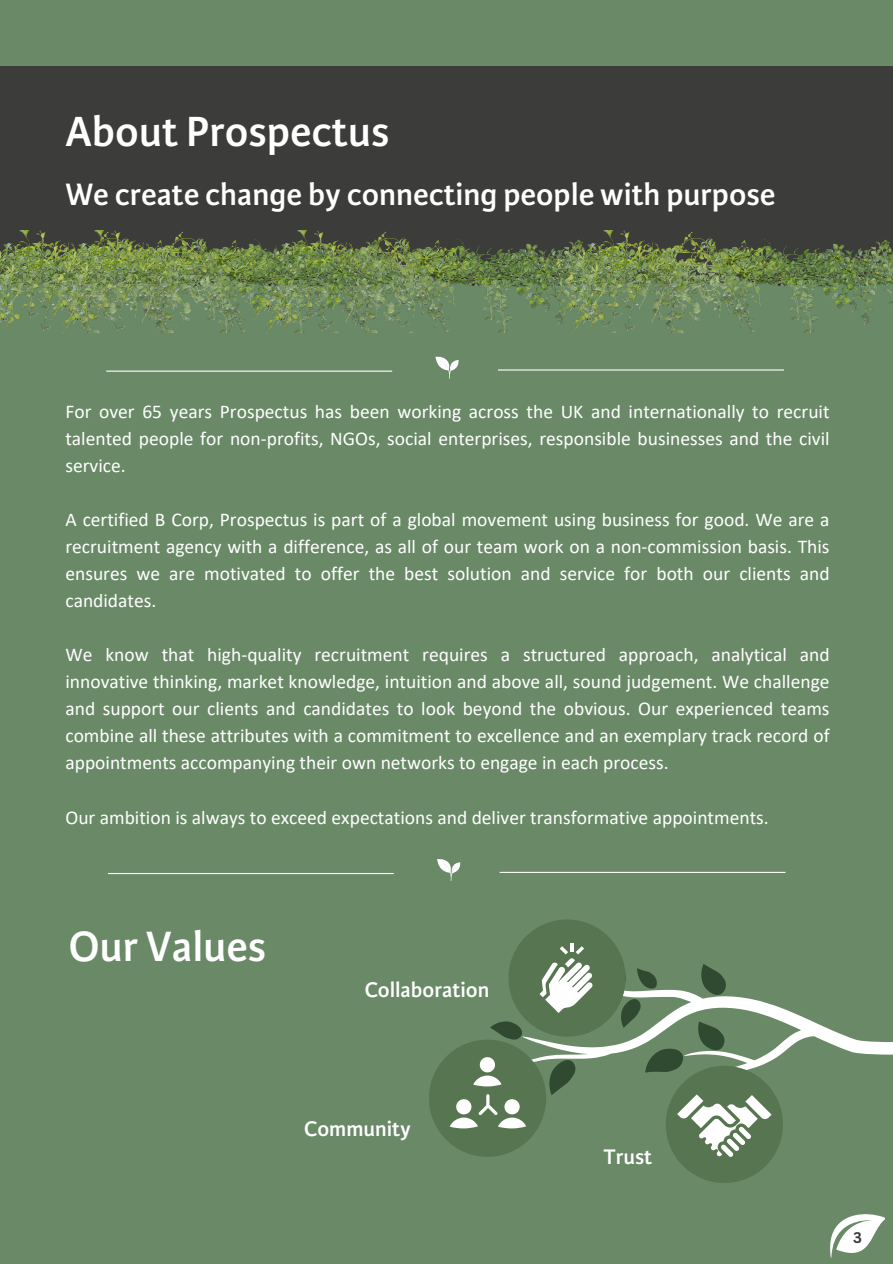
<style>
.page{position:relative;width:893px;height:1264px;background:#fff}
.page>*{position:absolute;margin:0;border:0;box-sizing:border-box;transform-origin:0 0}
.t1{font:600 45px "Karmina Sans";color:#fff}
.t2{font:600 33px "Karmina Sans";color:#fff}
.t3{font:600 22.5px "Karmina Sans";color:#fff}
.t4{font:19.5px/27px "Calibri";color:#fff;text-align:justify}
.t5{font:700 15px "Canva Sans";color:#3c3c3b}
</style>
<div class="page">
<div style="left:0;top:0;width:892px;height:1263px;background:#698967"></div>
<svg style="left:830px;top:1214px;width:55px;height:44px"></svg>
<div style="left:0;top:66px;width:892px;height:211px;background:#3c3c3b"></div>
<img style="left:44px;top:230px;width:365px;height:13px">
<img style="left:569px;top:230px;width:321px;height:13px">
<img style="left:0;top:243px;width:57px;height:88px">
<img style="left:427px;top:243px;width:139px;height:89px">
<img style="left:57px;top:243px;width:370px;height:89px">
<img style="left:566px;top:243px;width:326px;height:89px">
<hr style="left:106px;top:370px;width:286px;height:2px;background:#fff">
<svg style="left:435px;top:356px;width:23px;height:23px"></svg>
<hr style="left:498px;top:369px;width:285px;height:1px;background:#fff">
<hr style="left:108px;top:873px;width:286px;height:1px;background:#fff">
<svg style="left:437px;top:859px;width:23px;height:22px"></svg>
<hr style="left:499px;top:871px;width:286px;height:2px;background:#fff">
<div style="left:429px;top:1039px;width:117px;height:117px;background:#577550;border-radius:50%"></div>
<div style="left:665px;top:1065px;width:118px;height:117px;background:#577550;border-radius:50%"></div>
<div style="left:508px;top:919px;width:117px;height:117px;background:#577550;border-radius:50%"></div>
<svg style="left:449px;top:943px;width:443px;height:213px"></svg>
<p class="t1" style="left:65px;top:107px;width:325px">About Prospectus</p>
<p class="t2" style="left:65px;top:176px;width:711px">We create change by connecting people with purpose</p>
<h1 class="t4" style="left:65px;top:400px;width:765px">For over 65 years Prospectus has been working across the UK and internationally to recruit talented people for non-profits, NGOs, social enterprises, responsible businesses and the civil service.</h1>
<h2 class="t4" style="left:65px;top:508px;width:765px">A certified B Corp, Prospectus is part of a global movement using business for good. We are a recruitment agency with a difference, as all of our team work on a non-commission basis. This ensures we are motivated to offer the best solution and service for both our clients and candidates.</h2>
<p class="t4" style="left:65px;top:643px;width:765px">We know that high-quality recruitment requires a structured approach, analytical and innovative thinking, market knowledge, intuition and above all, sound judgement. We challenge and support our clients and candidates to look beyond the obvious. Our experienced teams combine all these attributes with a commitment to excellence and an exemplary track record of appointments accompanying their own networks to engage in each process.</p>
<p class="t4" style="left:65px;top:805px;width:704px">Our ambition is always to exceed expectations and deliver transformative appointments.</p>
<p class="t1" style="left:69px;top:921px;width:199px">Our Values</p>
<p class="t3" style="left:364px;top:977px;width:126px">Collaboration</p>
<p class="t3" style="left:304px;top:1116px;width:108px">Community</p>
<p class="t3" style="left:603px;top:1143px;width:50px">Trust</p>
<p class="t5" style="left:853px;top:1226px;width:10px">3</p>
</div>
